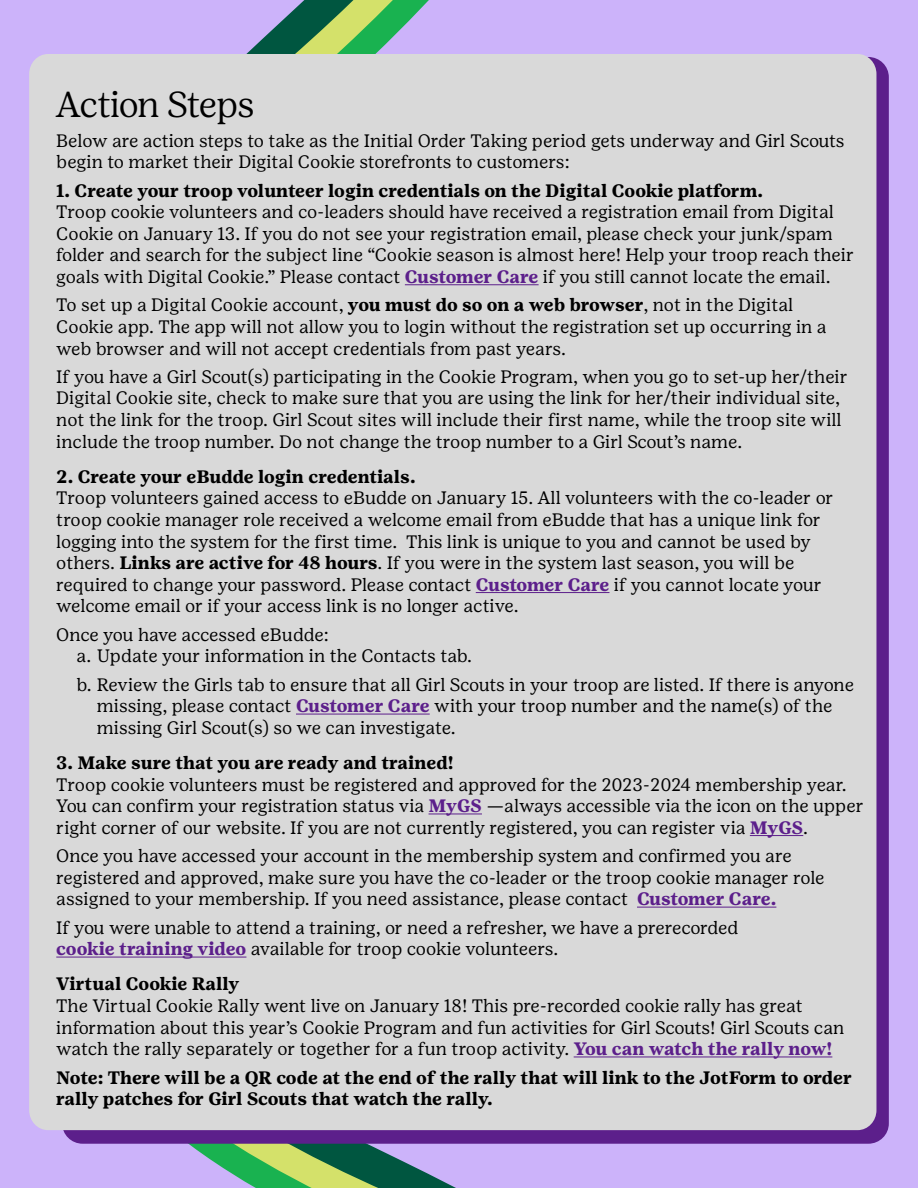
<style>
.page{position:relative;width:918px;height:1188px;background:#ccb3fa}
.page>*{position:absolute;margin:0;border:0;box-sizing:border-box;transform-origin:0 0}
.t1{font:300 36px "Girl Scout Display";letter-spacing:-.02em;color:#000}
.t2{font:18px/21.6px "Girl Scout Text";letter-spacing:-.005em;color:#000}
.t3{font:700 18px/21.6px "Girl Scout Text";color:#000}
.s1{font-weight:700;color:#5c1f8b}
.s2{font-weight:700}
</style>
<div class="page">
<svg style="left:73px;top:1142px;width:525px;height:46px;background:#9caabc"></svg>
<svg style="left:142px;top:0;width:474px;height:54px;background:#a9adcc"></svg>
<div style="left:62px;top:57px;width:827px;height:1087px;background:#5c1f8b;border-radius:20px"></div>
<div style="left:29px;top:54px;width:847px;height:1076px;background:#d9d9d9;border-radius:19px"></div>
<hr style="left:405px;top:284px;width:134px;height:1px;background:#5c1f8b">
<hr style="left:476px;top:592px;width:133px;height:1px;background:#5c1f8b">
<hr style="left:296px;top:714px;width:134px;height:1px;background:#5c1f8b">
<hr style="left:429px;top:814px;width:53px;height:1px;background:#5c1f8b">
<hr style="left:750px;top:835px;width:53px;height:1px;background:#5c1f8b">
<hr style="left:637px;top:907px;width:139px;height:1px;background:#5c1f8b">
<hr style="left:56px;top:957px;width:190px;height:1px;background:#5c1f8b">
<hr style="left:574px;top:1057px;width:258px;height:1px;background:#5c1f8b">
<h1 class="t1" style="left:56px;top:82px;width:199px">Action Steps</h1>
<p class="t2" style="left:56px;top:129px;width:790px">Below are action steps to take as the Initial Order Taking period gets underway and Girl Scouts begin to market their Digital Cookie storefronts to customers:</p>
<p class="t3" style="left:56px;top:179px;width:708px">1. Create your troop volunteer login credentials on the Digital Cookie platform.</p>
<p class="t2" style="left:56px;top:201px;width:799px">Troop cookie volunteers and co-leaders should have received a registration email from Digital Cookie on January 13. If you do not see your registration email, please check your junk/spam folder and search for the subject line “Cookie season is almost here! Help your troop reach their goals with Digital Cookie.” Please contact <span class="s1">Customer Care</span> if you still cannot locate the email.</p>
<p class="t2" style="left:56px;top:294px;width:772px">To set up a Digital Cookie account, <span class="s2">you must do so on a web browser</span>, not in the Digital<br>Cookie app. The app will not allow you to login without the registration set up occurring in a web browser and will not accept credentials from past years.</p>
<p class="t2" style="left:56px;top:365px;width:793px">If you have a Girl Scout(s) participating in the Cookie Program, when you go to set-up her/their Digital Cookie site, check to make sure that you are using the link for her/their individual site, not the link for the troop. Girl Scout sites will include their first name, while the troop site will include the troop number. Do not change the troop number to a Girl Scout’s name.</p>
<p class="t3" style="left:56px;top:466px;width:361px">2. Create your eBudde login credentials.</p>
<p class="t2" style="left:56px;top:487px;width:779px">Troop volunteers gained access to eBudde on January 15. All volunteers with the co-leader or troop cookie manager role received a welcome email from eBudde that has a unique link for logging into the system for the first time. This link is unique to you and cannot be used by others. <span class="s2">Links are active for 48 hours</span>. If you were in the system last season, you will be required to change your password. Please contact <span class="s1">Customer Care</span> if you cannot locate your welcome email or if your access link is no longer active.</p>
<p class="t2" style="left:77px;top:623px;width:397px;text-indent:-20px">Once you have accessed eBudde:<br>a. Update your information in the Contacts tab.</p>
<p class="t2" style="left:97px;top:673px;width:759px;text-indent:-20px">b. Review the Girls tab to ensure that all Girl Scouts in your troop are listed. If there is anyone missing, please contact <span class="s1">Customer Care</span> with your troop number and the name(s) of the missing Girl Scout(s) so we can investigate.</p>
<p class="t3" style="left:56px;top:752px;width:399px">3. Make sure that you are ready and trained!</p>
<p class="t2" style="left:56px;top:773px;width:809px">Troop cookie volunteers must be registered and approved for the 2023-2024 membership year.<br>You can confirm your registration status via <span class="s1">MyGS</span> —always accessible via the icon on the upper right corner of our website. If you are not currently registered, you can register via <span class="s1">MyGS</span>.</p>
<p class="t2" style="left:56px;top:845px;width:770px">Once you have accessed your account in the membership system and confirmed you are registered and approved, make sure you have the co-leader or the troop cookie manager role assigned to your membership. If you need assistance, please contact <span class="s1">Customer Care.</span></p>
<p class="t2" style="left:56px;top:916px;width:684px">If you were unable to attend a training, or need a refresher, we have a prerecorded <span class="s1">cookie training video</span> available for troop cookie volunteers.</p>
<p class="t3" style="left:56px;top:973px;width:185px">Virtual Cookie Rally</p>
<p class="t2" style="left:56px;top:995px;width:790px">The Virtual Cookie Rally went live on January 18! This pre-recorded cookie rally has great information about this year’s Cookie Program and fun activities for Girl Scouts! Girl Scouts can watch the rally separately or together for a fun troop activity. <span class="s1">You can watch the rally now!</span></p>
<p class="t3" style="left:56px;top:1066px;width:797px">Note: There will be a QR code at the end of the rally that will link to the JotForm to order rally patches for Girl Scouts that watch the rally.</p>
</div>
